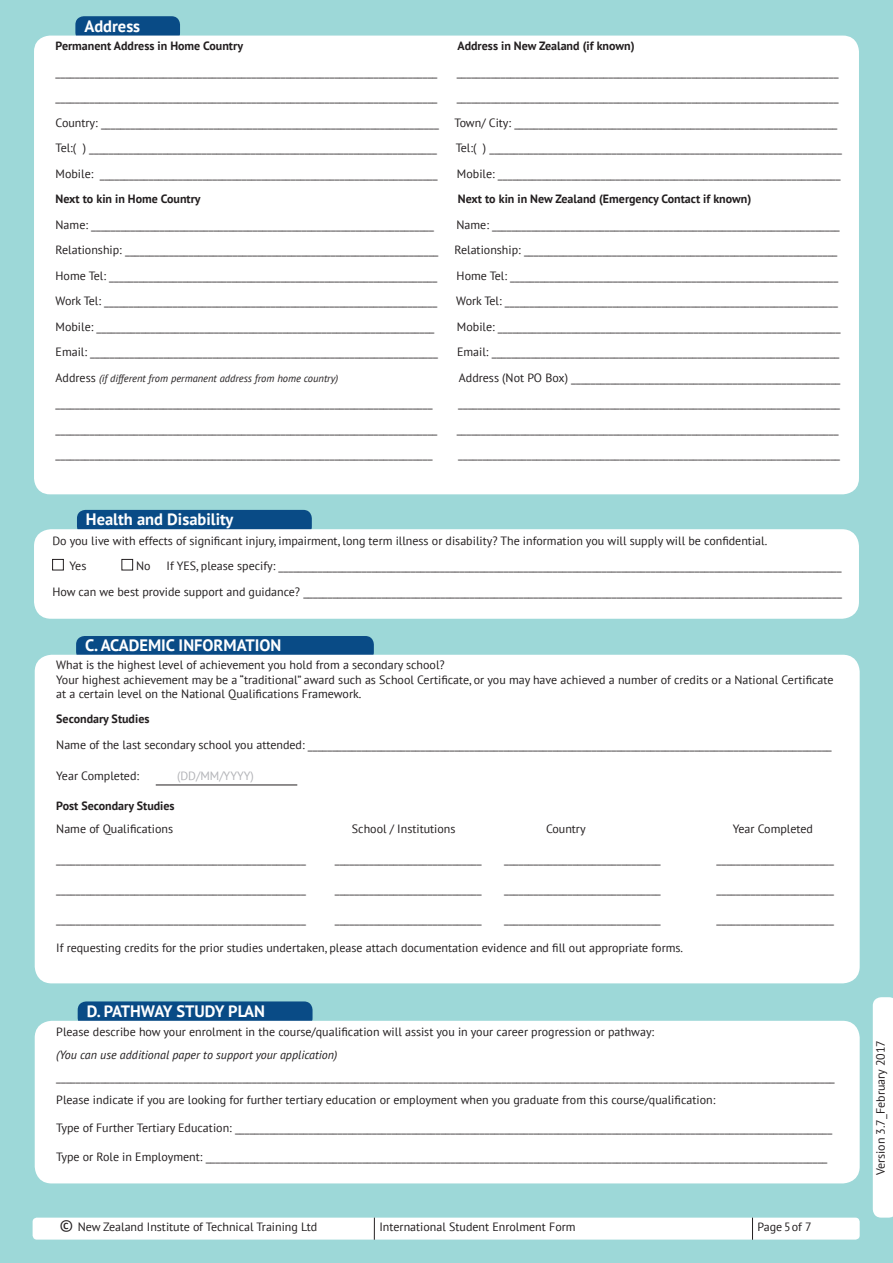
<style>
.page{position:relative;width:893px;height:1263px;background:#9dd8d8}
.page>*{position:absolute;margin:0;border:0;box-sizing:border-box;transform-origin:0 0}
.t1{font:700 16.5px "PT Sans";color:#fff}
.t2{font:12px/14.4px "PT Sans";color:#231f20}
.t3{font:700 12px "PT Sans";color:#231f20}
.t4{font:italic 12px "PT Sans";color:#231f20}
.t5{font:12px "PT Sans";color:#b2b3b7}
.t6{font:italic 10.5px "PT Sans";color:#231f20}
.s1{font-style:normal;font-size:12px}
.s2{font-size:16.5px}
</style>
<div class="page">
<div style="left:77px;top:510px;width:235px;height:25px;background:#094b86;border-radius:9px"></div>
<div style="left:34px;top:529px;width:825px;height:90px;background:#fff;border-radius:17px"></div>
<div style="left:52px;top:559px;width:12px;height:11px;border:1px solid #231f20"></div>
<div style="left:122px;top:559px;width:11px;height:11px;border:1px solid #231f20"></div>
<div style="left:75px;top:16px;width:105px;height:25px;background:#094b86;border-radius:9px"></div>
<div style="left:34px;top:36px;width:825px;height:458px;background:#fff;border-radius:16px"></div>
<div style="left:76px;top:636px;width:298px;height:24px;background:#094b86;border-radius:9px"></div>
<div style="left:35px;top:655px;width:825px;height:328px;background:#fff;border-radius:17px"></div>
<hr style="left:156px;top:784px;width:141px;height:1px;background:#231f20">
<div style="left:78px;top:1001px;width:235px;height:25px;background:#094b86;border-radius:9px"></div>
<div style="left:35px;top:1021px;width:825px;height:162px;background:#fff;border-radius:17px"></div>
<div style="left:33px;top:1217px;width:827px;height:22px;background:#fff;border-radius:4px"></div>
<svg style="left:374px;top:1217px;width:1px;height:23px"></svg>
<svg style="left:752px;top:1217px;width:1px;height:23px"></svg>
<div style="left:873px;top:997px;width:20px;height:220px;background:#fff"></div>
<p class="t1" style="left:84px;top:15px;width:57px">Address</p>
<p class="t3" style="left:56px;top:38px;width:189px">Permanent Address in Home Country</p>
<p class="t3" style="left:457px;top:38px;width:179px">Address in New Zealand (if known)</p>
<p class="t2" style="left:56px;top:64px;width:383px">______________________________________________________________________________</p>
<p class="t2" style="left:457px;top:64px;width:383px">______________________________________________________________________________</p>
<p class="t2" style="left:56px;top:89px;width:383px">______________________________________________________________________________</p>
<p class="t2" style="left:457px;top:89px;width:383px">______________________________________________________________________________</p>
<p class="t2" style="left:56px;top:115px;width:385px">Country: _____________________________________________________________________</p>
<p class="t2" style="left:455px;top:115px;width:384px">Town/ City: __________________________________________________________________</p>
<p class="t2" style="left:56px;top:140px;width:383px">Tel:( ) _______________________________________________________________________</p>
<p class="t2" style="left:456px;top:140px;width:388px">Tel:( ) ________________________________________________________________________</p>
<p class="t2" style="left:56px;top:166px;width:384px">Mobile: _____________________________________________________________________</p>
<p class="t2" style="left:457px;top:166px;width:385px">Mobile: ______________________________________________________________________</p>
<p class="t3" style="left:56px;top:191px;width:147px">Next to kin in Home Country</p>
<p class="t3" style="left:458px;top:191px;width:295px">Next to kin in New Zealand (Emergency Contact if known)</p>
<p class="t2" style="left:56px;top:217px;width:380px">Name: ______________________________________________________________________</p>
<p class="t2" style="left:456px;top:217px;width:385px">Name: _______________________________________________________________________</p>
<p class="t2" style="left:56px;top:242px;width:384px">Relationship: ________________________________________________________________</p>
<p class="t2" style="left:454px;top:242px;width:384px">Relationship: ________________________________________________________________</p>
<p class="t2" style="left:56px;top:268px;width:383px">Home Tel: ___________________________________________________________________</p>
<p class="t2" style="left:457px;top:268px;width:383px">Home Tel: ___________________________________________________________________</p>
<p class="t2" style="left:56px;top:293px;width:383px">Work Tel: ____________________________________________________________________</p>
<p class="t2" style="left:456px;top:293px;width:383px">Work Tel: ____________________________________________________________________</p>
<p class="t2" style="left:56px;top:319px;width:380px">Mobile: _____________________________________________________________________</p>
<p class="t2" style="left:457px;top:319px;width:385px">Mobile: ______________________________________________________________________</p>
<p class="t2" style="left:56px;top:344px;width:384px">Email: _______________________________________________________________________</p>
<p class="t2" style="left:457px;top:344px;width:384px">Email: _______________________________________________________________________</p>
<p class="t6" style="left:56px;top:371px;width:284px"><span class="s1">Address</span> (if different from permanent address from home country)</p>
<p class="t2" style="left:459px;top:370px;width:383px">Address (Not PO Box) _______________________________________________________</p>
<p class="t2" style="left:56px;top:395px;width:378px">_____________________________________________________________________________</p>
<p class="t2" style="left:458px;top:395px;width:383px">______________________________________________________________________________</p>
<p class="t2" style="left:56px;top:421px;width:383px">______________________________________________________________________________</p>
<p class="t2" style="left:457px;top:421px;width:383px">______________________________________________________________________________</p>
<p class="t2" style="left:56px;top:446px;width:378px">_____________________________________________________________________________</p>
<p class="t2" style="left:458px;top:446px;width:383px">______________________________________________________________________________</p>
<p class="t1" style="left:86px;top:508px;width:149px">Health and Disability</p>
<p class="t2" style="left:52px;top:533px;width:716px">Do you live with effects of significant injury, impairment, long term illness or disability? The information you will supply will be confidential.</p>
<p class="t2" style="left:70px;top:558px;width:18px">Yes</p>
<p class="t2" style="left:136px;top:558px;width:16px">No</p>
<p class="t2" style="left:167px;top:558px;width:677px">If YES, please specify: ___________________________________________________________________________________________________________________</p>
<p class="t2" style="left:52px;top:584px;width:791px">How can we best provide support and guidance? ______________________________________________________________________________________________________________</p>
<p class="t1" style="left:85px;top:635px;width:198px">C. ACADEMIC INFORMATION</p>
<p class="t2" style="left:56px;top:657px;width:390px">What is the highest level of achievement you hold from a secondary school?</p>
<p class="t2" style="left:56px;top:672px;width:779px">Your highest achievement may be a “traditional” award such as School Certificate, or you may have achieved a number of credits or a National Certificate at a certain level on the National Qualifications Framework.</p>
<p class="t3" style="left:56px;top:711px;width:95px">Secondary Studies</p>
<p class="t2" style="left:56px;top:737px;width:777px">Name of the last secondary school you attended: ___________________________________________________________________________________________________________</p>
<p class="t2" style="left:56px;top:769px;width:84px">Year Completed:</p>
<p class="t5" style="left:177px;top:768px;width:78px">(DD/MM/YYYY)</p>
<p class="t3" style="left:56px;top:798px;width:120px">Post Secondary Studies</p>
<p class="t2" style="left:56px;top:821px;width:118px">Name of Qualifications</p>
<p class="t2" style="left:352px;top:821px;width:105px">School / Institutions</p>
<p class="t2" style="left:546px;top:821px;width:41px">Country</p>
<p class="t2" style="left:733px;top:821px;width:82px">Year Completed</p>
<p class="t2" style="left:56px;top:851px;width:251px">___________________________________________________</p>
<p class="t2" style="left:335px;top:851px;width:148px">______________________________</p>
<p class="t2" style="left:504px;top:851px;width:158px">________________________________</p>
<p class="t2" style="left:717px;top:851px;width:119px">________________________</p>
<p class="t2" style="left:56px;top:881px;width:251px">___________________________________________________</p>
<p class="t2" style="left:335px;top:881px;width:148px">______________________________</p>
<p class="t2" style="left:504px;top:881px;width:158px">________________________________</p>
<p class="t2" style="left:717px;top:881px;width:119px">________________________</p>
<p class="t2" style="left:56px;top:911px;width:251px">___________________________________________________</p>
<p class="t2" style="left:335px;top:911px;width:148px">______________________________</p>
<p class="t2" style="left:504px;top:911px;width:158px">________________________________</p>
<p class="t2" style="left:717px;top:911px;width:119px">________________________</p>
<p class="t2" style="left:56px;top:940px;width:628px">If requesting credits for the prior studies undertaken, please attach documentation evidence and fill out appropriate forms.</p>
<p class="t1" style="left:87px;top:1000px;width:180px">D. PATHWAY STUDY PLAN</p>
<p class="t2" style="left:56px;top:1024px;width:599px">Please describe how your enrolment in the course/qualification will assist you in your career progression or pathway:</p>
<p class="t4" style="left:56px;top:1047px;width:283px">(You can use additional paper to support your application)</p>
<p class="t2" style="left:56px;top:1069px;width:780px">_______________________________________________________________________________________________________________________________________________________________</p>
<p class="t2" style="left:56px;top:1092px;width:660px">Please indicate if you are looking for further tertiary education or employment when you graduate from this course/qualification:</p>
<p class="t2" style="left:56px;top:1120px;width:778px">Type of Further Tertiary Education: __________________________________________________________________________________________________________________________</p>
<p class="t2" style="left:56px;top:1149px;width:773px">Type or Role in Employment: _______________________________________________________________________________________________________________________________</p>
<p class="t2" style="left:60px;top:1219px;width:259px"><span class="s2">©</span> New Zealand Institute of Technical Training Ltd</p>
<p class="t2" style="left:379px;top:1219px;width:198px">International Student Enrolment Form</p>
<p class="t2" style="left:757px;top:1219px;width:56px">Page of 7</p>
<p class="t2" style="left:784px;top:1219px;width:8px">5</p>
<p class="t2" style="left:873px;top:1175px;width:137px;rotate:-90deg">Version 3.7_February 2017</p>
</div>
